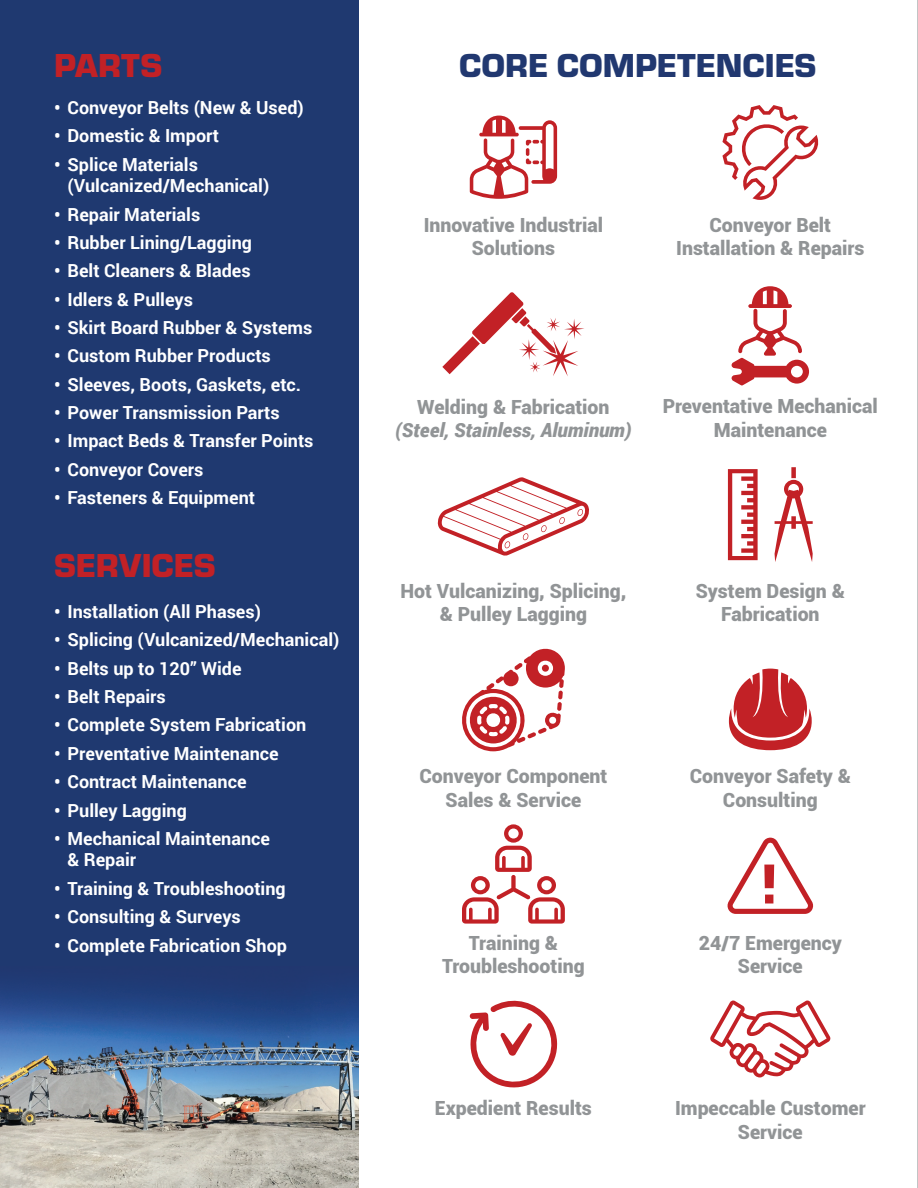
<style>
.page{position:relative;width:918px;height:1188px;background:#fff}
.page>*{position:absolute;margin:0;border:0;box-sizing:border-box;transform-origin:0 0}
.t1{font:900 34.5px "Eurostile";color:#213870}
.t2{font:900 34.5px "Eurostile";color:#c22126}
.t3{font:900 19.5px/23.4px "Roboto";color:#919496;text-align:center}
.t4{font:italic 900 19.5px "Roboto";color:#919496}
.t5{font:700 18px/21.6px "Roboto";color:#fff}
</style>
<div class="page">
<img style="left:0;top:1035px;width:359px;height:153px">
<svg style="left:0;top:966px;width:359px;height:69px;background:#244684"></svg>
<div style="left:0;top:0;width:359px;height:966px;background:#1f3970"></div>
<svg style="left:462px;top:824px;width:103px;height:100px"></svg>
<svg style="left:469px;top:1000px;width:89px;height:88px"></svg>
<svg style="left:727px;top:838px;width:86px;height:76px"></svg>
<svg style="left:710px;top:1001px;width:121px;height:76px"></svg>
<svg style="left:729px;top:669px;width:83px;height:81px"></svg>
<svg style="left:438px;top:477px;width:151px;height:79px"></svg>
<svg style="left:442px;top:292px;width:142px;height:84px"></svg>
<svg style="left:775px;top:467px;width:38px;height:95px"></svg>
<svg style="left:728px;top:469px;width:30px;height:91px"></svg>
<svg style="left:722px;top:105px;width:97px;height:95px"></svg>
<svg style="left:731px;top:286px;width:78px;height:99px"></svg>
<svg style="left:470px;top:116px;width:87px;height:83px"></svg>
<svg style="left:462px;top:648px;width:103px;height:103px"></svg>
<hr style="left:917px;top:0;width:1px;height:1188px;background:#afb1b3">
<h1 class="t2" style="left:54px;top:41px;width:110px">PARTS</h1>
<h1 class="t1" style="left:459px;top:41px;width:359px">CORE COMPETENCIES</h1>
<p class="t5" style="left:54px;top:96px;width:251px">• Conveyor Belts (New &amp; Used)</p>
<p class="t5" style="left:54px;top:124px;width:167px">• Domestic &amp; Import</p>
<p class="t5" style="left:68px;top:153px;width:203px;text-indent:-14px">• Splice Materials (Vulcanized/Mechanical)</p>
<p class="t5" style="left:54px;top:203px;width:148px">• Repair Materials</p>
<p class="t5" style="left:54px;top:231px;width:200px">• Rubber Lining/Lagging</p>
<p class="t5" style="left:54px;top:259px;width:198px">• Belt Cleaners &amp; Blades</p>
<p class="t5" style="left:54px;top:288px;width:141px">• Idlers &amp; Pulleys</p>
<p class="t5" style="left:54px;top:316px;width:260px">• Skirt Board Rubber &amp; Systems</p>
<p class="t5" style="left:54px;top:345px;width:218px">• Custom Rubber Products</p>
<p class="t5" style="left:54px;top:373px;width:249px">• Sleeves, Boots, Gaskets, etc.</p>
<p class="t5" style="left:54px;top:401px;width:227px">• Power Transmission Parts</p>
<p class="t5" style="left:54px;top:430px;width:261px">• Impact Beds &amp; Transfer Points</p>
<p class="t5" style="left:54px;top:458px;width:151px">• Conveyor Covers</p>
<p class="t5" style="left:54px;top:486px;width:203px">• Fasteners &amp; Equipment</p>
<h1 class="t2" style="left:54px;top:541px;width:163px">SERVICES</h1>
<p class="t5" style="left:54px;top:600px;width:209px">• Installation (All Phases)</p>
<p class="t5" style="left:54px;top:629px;width:287px">• Splicing (Vulcanized/Mechanical)</p>
<p class="t5" style="left:54px;top:657px;width:189px">• Belts up to 120” Wide</p>
<p class="t5" style="left:54px;top:685px;width:113px">• Belt Repairs</p>
<p class="t5" style="left:54px;top:714px;width:254px">• Complete System Fabrication</p>
<p class="t5" style="left:54px;top:742px;width:226px">• Preventative Maintenance</p>
<p class="t5" style="left:54px;top:770px;width:194px">• Contract Maintenance</p>
<p class="t5" style="left:54px;top:799px;width:134px">• Pulley Lagging</p>
<p class="t5" style="left:68px;top:827px;width:204px;text-indent:-14px">• Mechanical Maintenance &amp; Repair</p>
<p class="t5" style="left:54px;top:877px;width:233px">• Training &amp; Troubleshooting</p>
<p class="t5" style="left:54px;top:905px;width:188px">• Consulting &amp; Surveys</p>
<p class="t5" style="left:54px;top:934px;width:234px">• Complete Fabrication Shop</p>
<p class="t3" style="left:424px;top:213px;width:181px">Innovative Industrial<br>Solutions</p>
<p class="t3" style="left:676px;top:213px;width:190px">Conveyor Belt<br>Installation &amp; Repairs</p>
<p class="t3" style="left:417px;top:395px;width:194px">Welding &amp; Fabrication</p>
<p class="t4" style="left:395px;top:417px;width:238px">(Steel, Stainless, Aluminum)</p>
<p class="t3" style="left:663px;top:395px;width:217px">Preventative Mechanical<br>Maintenance</p>
<p class="t3" style="left:400px;top:580px;width:227px">Hot Vulcanizing, Splicing, &amp; Pulley Lagging</p>
<p class="t3" style="left:696px;top:579px;width:150px">System Design &amp;<br>Fabrication</p>
<p class="t3" style="left:419px;top:765px;width:189px">Conveyor Component<br>Sales &amp; Service</p>
<p class="t3" style="left:442px;top:932px;width:144px">Training &amp;<br>Troubleshooting</p>
<p class="t3" style="left:690px;top:765px;width:163px">Conveyor Safety &amp;<br>Consulting</p>
<p class="t3" style="left:699px;top:932px;width:145px">24/7 Emergency<br>Service</p>
<p class="t3" style="left:435px;top:1097px;width:158px">Expedient Results</p>
<p class="t3" style="left:675px;top:1097px;width:192px">Impeccable Customer<br>Service</p>
</div>
